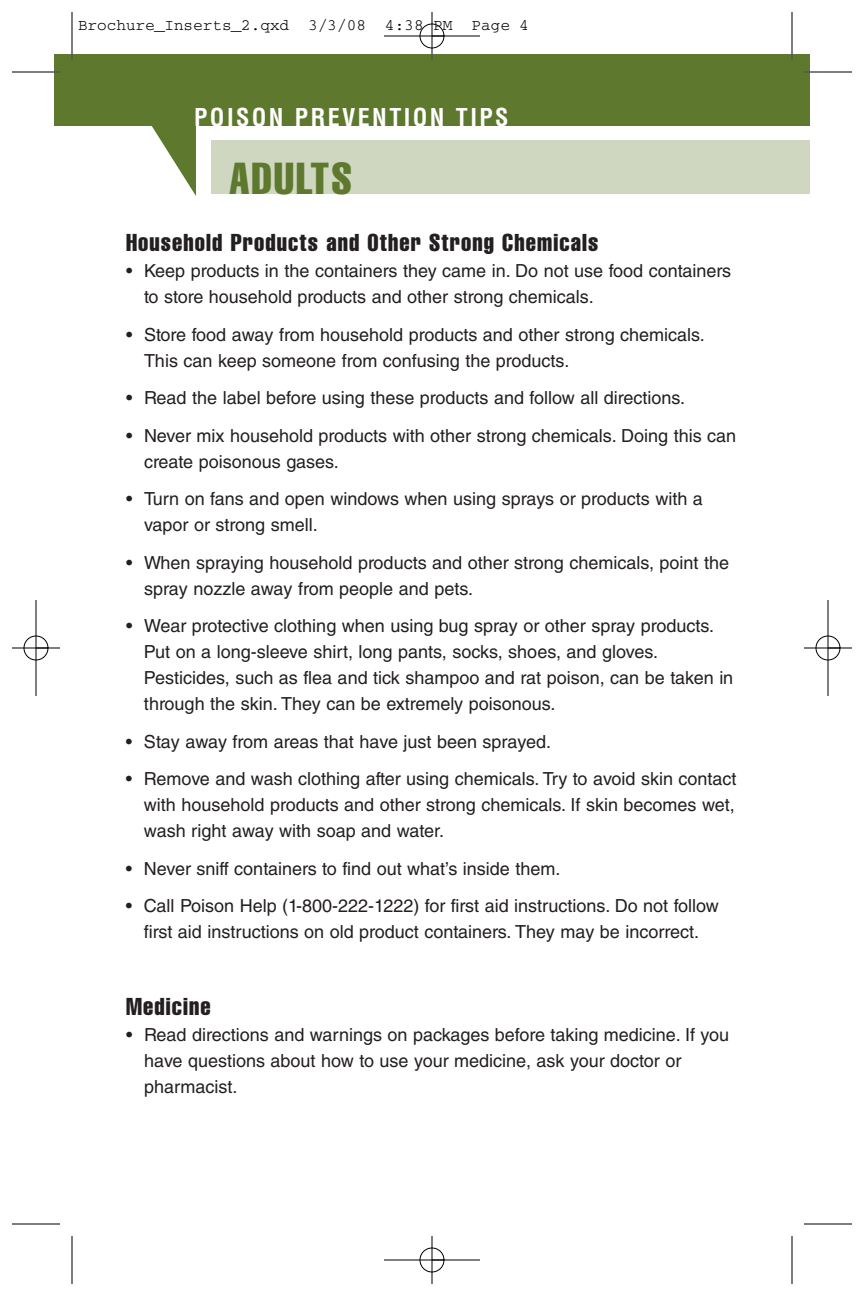
<style>
.page{position:relative;width:864px;height:1296px;background:#fff}
.page>*{position:absolute;margin:0;border:0;box-sizing:border-box;transform-origin:0 0}
.t1{font:44px "Helvetica LT Std Comp";letter-spacing:.045em;color:#5e792d}
.t2{font:24px "Helvetica LT Std Comp";letter-spacing:.045em;color:#231f20}
.t3{font:700 condensed 24px "Helvetica LT Std";letter-spacing:.1em;color:#fff}
.t4{font:18px/26px "Helvetica LT Std";color:#231f20}
.t5{font:16px "Courier";color:#000}
</style>
<div class="page">
<div style="left:212px;top:140px;width:598px;height:54px;background:#cfd7c0"></div>
<div style="left:54px;top:54px;width:756px;height:72px;background:#5e792d"></div>
<hr style="left:72px;top:12px;width:1px;height:48px;background:#000">
<hr style="left:792px;top:12px;width:1px;height:48px;background:#000">
<hr style="left:72px;top:1236px;width:1px;height:48px;background:#000">
<hr style="left:12px;top:1224px;width:48px;height:1px;background:#000">
<hr style="left:792px;top:1236px;width:1px;height:48px;background:#000">
<hr style="left:804px;top:1224px;width:48px;height:1px;background:#000">
<hr style="left:384px;top:36px;width:96px;height:1px;background:#000">
<hr style="left:432px;top:12px;width:1px;height:48px;background:#000">
<div style="left:420px;top:24px;width:24px;height:24px;border:1px solid #000;border-radius:50%"></div>
<svg style="left:152px;top:126px;width:44px;height:70px"></svg>
<hr style="left:12px;top:72px;width:48px;height:1px;background:#000">
<hr style="left:804px;top:72px;width:48px;height:1px;background:#000">
<hr style="left:36px;top:600px;width:1px;height:96px;background:#000">
<hr style="left:12px;top:648px;width:48px;height:1px;background:#000">
<div style="left:24px;top:636px;width:24px;height:24px;border:1px solid #000;border-radius:50%"></div>
<hr style="left:828px;top:600px;width:1px;height:96px;background:#000">
<hr style="left:804px;top:648px;width:48px;height:1px;background:#000">
<div style="left:816px;top:636px;width:24px;height:24px;border:1px solid #000;border-radius:50%"></div>
<hr style="left:384px;top:1260px;width:96px;height:1px;background:#000">
<hr style="left:432px;top:1236px;width:1px;height:48px;background:#000">
<div style="left:420px;top:1248px;width:24px;height:24px;border:1px solid #000;border-radius:50%"></div>
<p class="t5" style="left:78px;top:20px;width:453px">Brochure_Inserts_2.qxd 3/3/08 4:38 PM Page 4</p>
<p class="t3" style="left:194px;top:108px;width:316px">POISON PREVENTION TIPS</p>
<h1 class="t1" style="left:229px;top:162px;width:124px">ADULTS</h1>
<h4 class="t2" style="left:126px;top:234px;width:474px">Household Products and Other Strong Chemicals</h4>
<p class="t4" style="left:144px;top:260px;width:589px;text-indent:-18px">• Keep products in the containers they came in. Do not use food containers to store household products and other strong chemicals.</p>
<p class="t4" style="left:144px;top:323px;width:562px;text-indent:-18px">• Store food away from household products and other strong chemicals.<br>This can keep someone from confusing the products.</p>
<p class="t4" style="left:126px;top:387px;width:561px">• Read the label before using these products and follow all directions.</p>
<p class="t4" style="left:144px;top:424px;width:594px;text-indent:-18px">• Never mix household products with other strong chemicals. Doing this can create poisonous gases.</p>
<p class="t4" style="left:144px;top:488px;width:560px;text-indent:-18px">• Turn on fans and open windows when using sprays or products with a vapor or strong smell.</p>
<p class="t4" style="left:144px;top:551px;width:587px;text-indent:-18px">• When spraying household products and other strong chemicals, point the spray nozzle away from people and pets.</p>
<p class="t4" style="left:144px;top:615px;width:591px;text-indent:-18px">• Wear protective clothing when using bug spray or other spray products.<br>Put on a long-sleeve shirt, long pants, socks, shoes, and gloves.<br>Pesticides, such as flea and tick shampoo and rat poison, can be taken in through the skin. They can be extremely poisonous.</p>
<p class="t4" style="left:126px;top:730px;width:427px">• Stay away from areas that have just been sprayed.</p>
<p class="t4" style="left:144px;top:768px;width:594px;text-align:justify;text-indent:-18px">• Remove and wash clothing after using chemicals. Try to avoid skin contact with household products and other strong chemicals. If skin becomes wet, wash right away with soap and water.</p>
<p class="t4" style="left:126px;top:857px;width:436px">• Never sniff containers to find out what’s inside them.</p>
<p class="t4" style="left:126px;top:895px;width:594px;text-align:center">• Call Poison Help (1-800-222-1222) for first aid instructions. Do not follow first aid instructions on old product containers. They may be incorrect.</p>
<h4 class="t2" style="left:126px;top:998px;width:86px">Medicine</h4>
<p class="t4" style="left:144px;top:1024px;width:587px;text-indent:-18px">• Read directions and warnings on packages before taking medicine. If you have questions about how to use your medicine, ask your doctor or pharmacist.</p>
</div>
